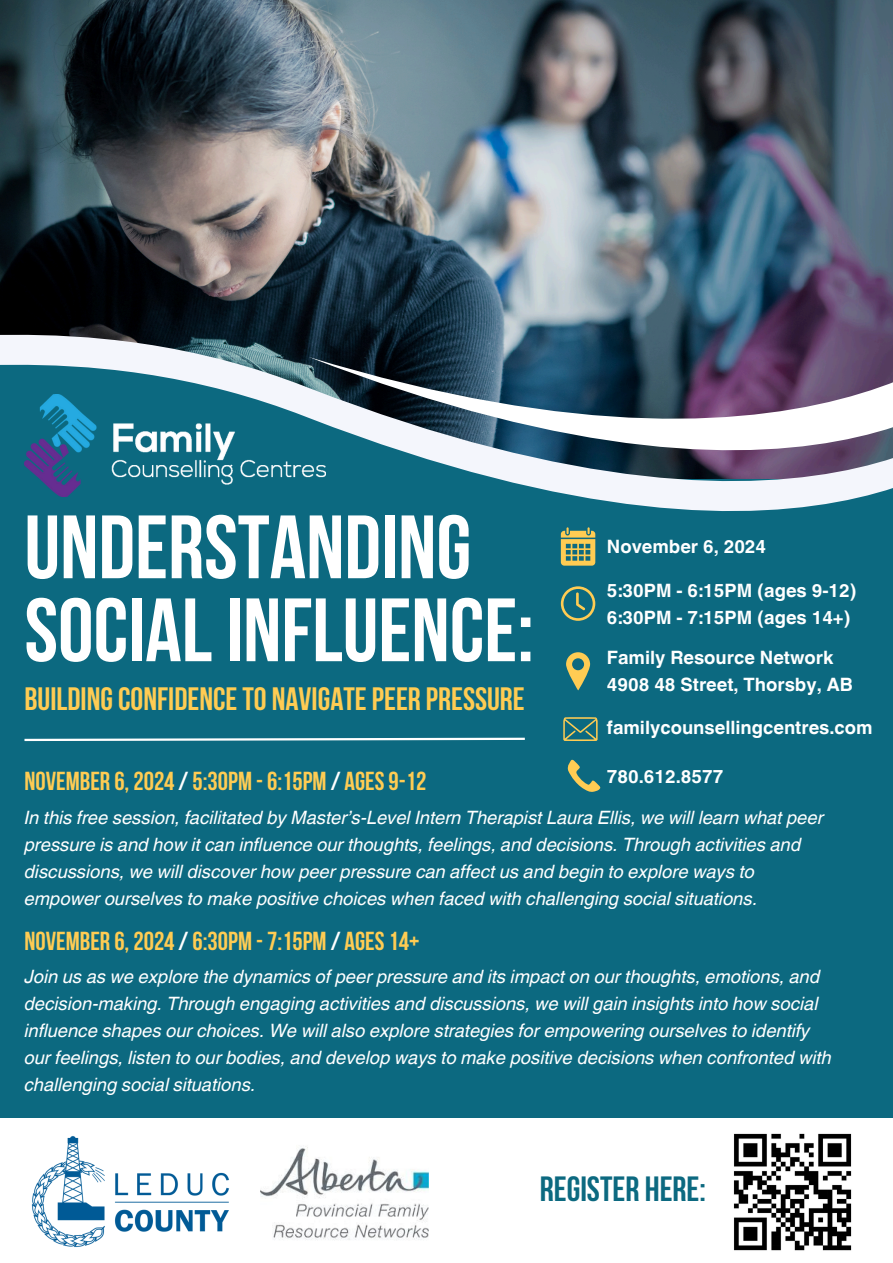
<style>
.page{position:relative;width:893px;height:1263px;background:#0c6980}
.page>*{position:absolute;margin:0;border:0;box-sizing:border-box;transform-origin:0 0}
.t1{font:700 89.7px "Bebas Neue";color:#fff}
.t2{font:700 34.95px "Bebas Neue";color:#0c6980}
.t3{font:700 32.25px "Bebas Neue";color:#ffcc53}
.t4{font:700 25.95px "Bebas Neue";color:#ffcc53}
.t5{font:italic 18.45px/27px "Helvetica World";color:#fff}
.t6{font:700 18.45px/27px "Helvetica World";color:#fff}
.s1{color:#fff}
</style>
<div class="page">
<img style="left:0;top:0;width:893px;height:329px">
<div style="left:0;top:1118px;width:893px;height:145px;background:#fff"></div>
<svg style="left:0;top:329px;width:308px;height:65px"></svg>
<svg style="left:308px;top:303px;width:585px;height:253px"></svg>
<img style="left:24px;top:394px;width:301px;height:103px">
<img style="left:31px;top:1136px;width:198px;height:112px">
<img style="left:261px;top:1147px;width:167px;height:93px">
<svg style="left:566px;top:652px;width:24px;height:38px"></svg>
<svg style="left:561px;top:527px;width:34px;height:39px"></svg>
<svg style="left:561px;top:586px;width:34px;height:35px"></svg>
<img style="left:733px;top:1133px;width:119px;height:118px">
<svg style="left:563px;top:717px;width:34px;height:24px"></svg>
<svg style="left:567px;top:760px;width:33px;height:32px"></svg>
<svg style="left:24px;top:737px;width:501px;height:5px"></svg>
<h4 class="t1" style="left:24px;top:511px;width:448px">UNDERSTANDING</h4>
<h4 class="t1" style="left:24px;top:594px;width:511px">SOCIALINFLUENCE:</h4>
<p class="t3" style="left:24px;top:686px;width:502px">BUILDINGCONFIDENCETO NAVIGATEPEER PRESSURE</p>
<h4 class="t4" style="left:24px;top:771px;width:403px">NOVEMBER 6, 2024<span class="s1">/</span> 5:30PM -6:15PM <span class="s1">/</span> AGES9-12</h4>
<h4 class="t6" style="left:607px;top:531px;width:161px">November 6, 2024</h4>
<p class="t6" style="left:607px;top:575px;width:251px">5:30PM - 6:15PM (ages 9-12)<br>6:30PM - 7:15PM (ages 14+)</p>
<h2 class="t6" style="left:607px;top:642px;width:247px">Family Resource Network<br>4908 48 Street, Thorsby, AB</h2>
<h4 class="t6" style="left:607px;top:712px;width:267px">familycounsellingcentres.com</h4>
<p class="t6" style="left:607px;top:761px;width:118px">780.612.8577</p>
<h1 class="t5" style="left:24px;top:802px;width:800px">In this free session, facilitated by Master’s-Level Intern Therapist Laura Ellis, we will learn what peer pressure is and how it can influence our thoughts, feelings, and decisions. Through activities and discussions, we will discover how peer pressure can affect us and begin to explore ways to empower ourselves to make positive choices when faced with challenging social situations.</h1>
<h3 class="t4" style="left:24px;top:930px;width:396px">NOVEMBER 6, 2024<span class="s1">/</span>6:30PM -7:15PM <span class="s1">/</span> AGES14+</h3>
<p class="t5" style="left:24px;top:961px;width:808px">Join us as we explore the dynamics of peer pressure and its impact on our thoughts, emotions, and decision-making. Through engaging activities and discussions, we will gain insights into how social influence shapes our choices. We will also explore strategies for empowering ourselves to identify our feelings, listen to our bodies, and develop ways to make positive decisions when confronted with challenging social situations.</p>
<p class="t2" style="left:540px;top:1174px;width:168px">REGISTER HERE:</p>
</div>
